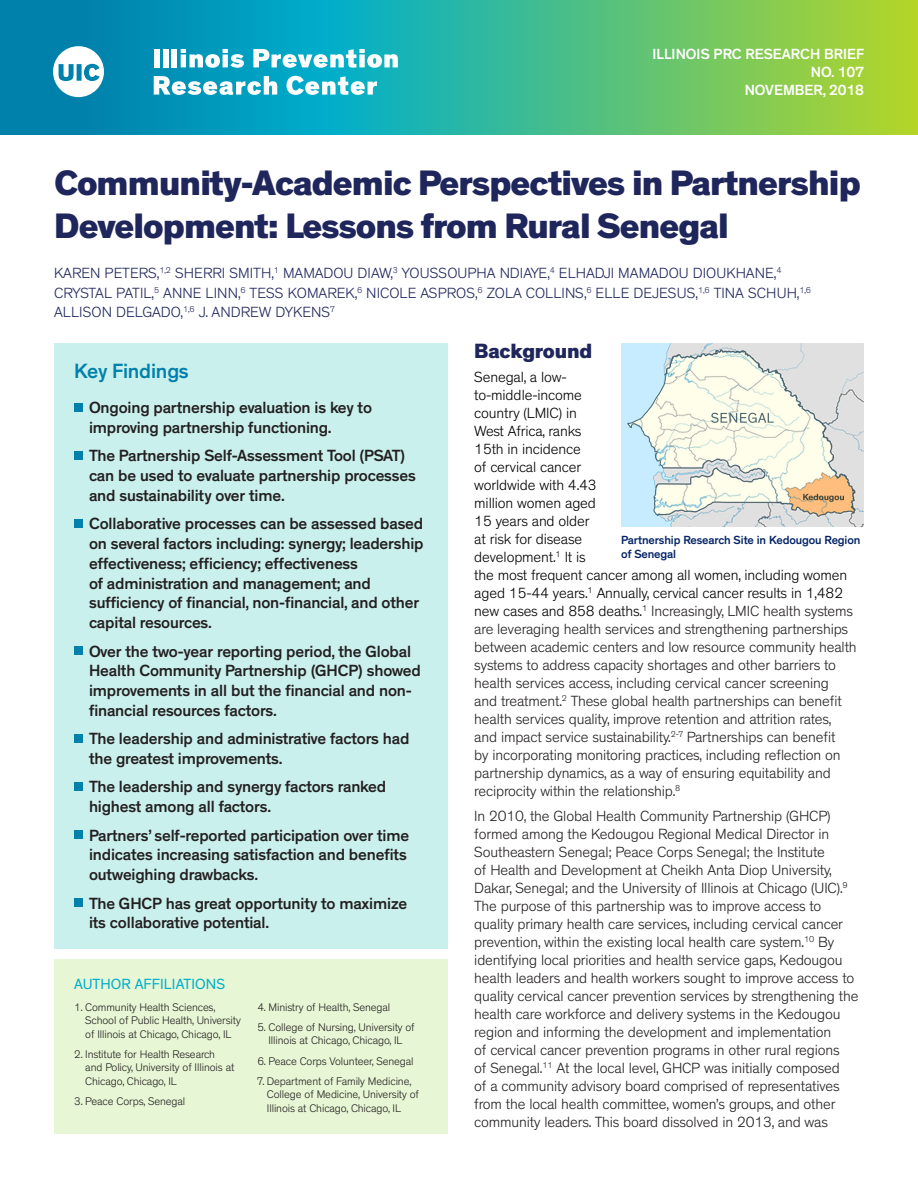
<style>
.page{position:relative;width:918px;height:1188px;background:#fff}
.page>*{position:absolute;margin:0;border:0;box-sizing:border-box;transform-origin:0 0}
.Document_Title{font:800 36px/43.2px "Theinhardt";letter-spacing:-.025em;color:#1f265c}
.KEY_FINDINGS{font:500 21px "Theinhardt";letter-spacing:-.01em;color:#0081ab}
.Inset_box_subtitle{font:800 21px "Theinhardt";letter-spacing:-.01em;color:#1f265c}
.Key_finding_bullet_t{font:500 16.5px/19.8px "Theinhardt";letter-spacing:-.01em;color:#231f20}
.t1{font:300 15px/18px "Theinhardt";letter-spacing:-.01em;color:#231f20}
.t2{font:300 15px/19.5px "Theinhardt";letter-spacing:.005em;color:#1f265c}
.Document_Title-2{font:500 15px "Theinhardt";letter-spacing:.005em;color:#fff}
.Author_Affiliations{font:15px "Theinhardt";letter-spacing:.005em;color:#00aecb}
.Figure_title{font:500 12px/14.4px "Theinhardt";letter-spacing:-.01em;color:#032366}
.t3{font:300 11.25px/13.5px "Theinhardt";letter-spacing:-.01em;color:#231f20}
.s1{color:#000}
</style>
<div class="page">
<svg style="left:0;top:0;width:918px;height:135px;background:#3fb28a"></svg>
<svg style="left:53px;top:46px;width:51px;height:51px"></svg>
<div style="left:154px;top:49px;width:5px;height:18px;background:#fff"></div>
<div style="left:163px;top:49px;width:5px;height:18px;background:#fff"></div>
<div style="left:172px;top:49px;width:5px;height:18px;background:#fff"></div>
<svg style="left:181px;top:49px;width:63px;height:19px"></svg>
<svg style="left:253px;top:49px;width:145px;height:19px"></svg>
<svg style="left:154px;top:76px;width:123px;height:19px"></svg>
<svg style="left:287px;top:76px;width:90px;height:19px"></svg>
<div style="left:54px;top:343px;width:393px;height:606px;background:#caf0ed"></div>
<div style="left:74px;top:403px;width:9px;height:9px;background:#0081ab"></div>
<div style="left:74px;top:451px;width:9px;height:9px;background:#0081ab"></div>
<div style="left:74px;top:519px;width:9px;height:9px;background:#0081ab"></div>
<div style="left:74px;top:647px;width:9px;height:8px;background:#0081ab"></div>
<div style="left:74px;top:734px;width:9px;height:9px;background:#0081ab"></div>
<div style="left:74px;top:783px;width:9px;height:8px;background:#0081ab"></div>
<div style="left:74px;top:831px;width:9px;height:8px;background:#0081ab"></div>
<div style="left:74px;top:899px;width:9px;height:8px;background:#0081ab"></div>
<div style="left:54px;top:959px;width:393px;height:175px;background:#e7f7d5"></div>
<img style="left:621px;top:343px;width:243px;height:184px">
<h1 class="Document_Title-2" style="left:652px;top:45px;width:213px">ILLINOIS PRC RESEARCH BRIEF</h1>
<h1 class="Document_Title-2" style="left:811px;top:63px;width:55px">NO. 107</h1>
<h1 class="Document_Title-2" style="left:745px;top:81px;width:121px">NOVEMBER, 2018</h1>
<h1 class="Document_Title" style="left:54px;top:163px;width:808px">Community-Academic Perspectives in Partnership<br>Development: Lessons from Rural Senegal</h1>
<p class="t2" style="left:54px;top:264px;width:759px">KAREN PETERS,<sup>1,2</sup> SHERRI SMITH,<sup>1</sup> MAMADOU DIAW,<sup>3</sup> YOUSSOUPHA NDIAYE,<sup>4</sup> ELHADJI MAMADOU DIOUKHANE,<sup>4<br></sup>CRYSTAL PATIL,<sup>5</sup> ANNE LINN,<sup>6</sup> TESS KOMAREK,<sup>6</sup> NICOLE ASPROS,<sup>6</sup> ZOLA COLLINS,<sup>6</sup> ELLE DEJESUS,<sup>1,6</sup> TINA SCHUH,<sup>1,6<br></sup>ALLISON DELGADO,<sup>1,6</sup> J. ANDREW DYKENS<sup>7</sup></p>
<p class="KEY_FINDINGS" style="left:74px;top:358px;width:116px">Key Findings</p>
<p class="Key_finding_bullet_t" style="left:89px;top:398px;width:285px">Ongoing partnership evaluation is key to improving partnership functioning.</p>
<p class="Key_finding_bullet_t" style="left:89px;top:446px;width:328px">The Partnership Self-Assessment Tool (PSAT) can be used to evaluate partnership processes and sustainability over time.</p>
<p class="Key_finding_bullet_t" style="left:89px;top:514px;width:336px">Collaborative processes can be assessed based on several factors including: synergy; leadership effectiveness; efficiency; effectiveness<br>of administration and management; and sufficiency of financial, non-financial, and other capital resources.</p>
<p class="Key_finding_bullet_t" style="left:89px;top:641px;width:333px">Over the two-year reporting period, the Global Health Community Partnership (GHCP) showed improvements in all but the financial and non&shy;financial resources factors.</p>
<p class="Key_finding_bullet_t" style="left:89px;top:729px;width:322px">The leadership and administrative factors had the greatest improvements.</p>
<p class="Key_finding_bullet_t" style="left:89px;top:777px;width:299px">The leadership and synergy factors ranked highest among all factors.</p>
<p class="Key_finding_bullet_t" style="left:89px;top:825px;width:322px">Partners’ self-reported participation over time indicates increasing satisfaction and benefits outweighing drawbacks.</p>
<p class="Key_finding_bullet_t" style="left:89px;top:893px;width:320px">The GHCP has great opportunity to maximize its collaborative potential.</p>
<p class="Author_Affiliations" style="left:74px;top:976px;width:152px">AUTHOR AFFILIATIONS</p>
<p class="t3" style="left:85px;top:1000px;width:157px;text-indent:-11px">1. Community Health Sciences,<br>School of Public Health, University of Illinois at Chicago, Chicago, IL</p>
<p class="t3" style="left:85px;top:1048px;width:151px;text-indent:-11px">2. Institute for Health Research and Policy, University of Illinois at<br>Chicago, Chicago, IL</p>
<p class="t3" style="left:74px;top:1095px;width:113px">3. Peace Corps, Senegal</p>
<p class="t3" style="left:257px;top:1000px;width:134px">4. Ministry of Health, Senegal</p>
<p class="t3" style="left:257px;top:1021px;width:159px;text-align:center">5. College of Nursing, University of<br>Illinois at Chicago, Chicago, IL</p>
<p class="t3" style="left:257px;top:1054px;width:158px">6. Peace Corps Volunteer, Senegal</p>
<p class="t3" style="left:267px;top:1075px;width:154px;text-indent:-9px">7. Department of Family Medicine,<br>College of Medicine, University of<br>Illinois at Chicago, Chicago, IL</p>
<p class="Inset_box_subtitle" style="left:474px;top:338px;width:119px">Background</p>
<p class="t1" style="left:474px;top:369px;width:384px"><span class="s1">Senegal, a low-<br>to-middle-income<br>country (LMIC) in<br>West Africa, ranks<br>15th in incidence<br>of cervical cancer<br>worldwide with 4.43<br>million women aged<br>15 years and older<br>at risk for disease<br>development.</span><sup>1</sup> <span class="s1">It is<br>the most frequent cancer among all women, including women aged 15-44 years.</span><sup>1</sup> <span class="s1">Annually, cervical cancer results in 1,482 new cases and 858 deaths.</span><sup>1</sup> Increasingly, LMIC health systems are leveraging health services and strengthening partnerships between academic centers and low resource community health systems to address capacity shortages and other barriers to health services access, including cervical cancer screening<br>and treatment.<sup>2</sup> These global health partnerships can benefit health services quality, improve retention and attrition rates, and impact service sustainability.<sup>2-7</sup> Partnerships can benefit<br>by incorporating monitoring practices, including reflection on partnership dynamics, as a way of ensuring equitability and reciprocity within the relationship.<sup>8</sup></p>
<p class="t1" style="left:474px;top:807px;width:386px">In 2010, the Global Health Community Partnership (GHCP) formed among the Kedougou Regional Medical Director in Southeastern Senegal; Peace Corps Senegal; the Institute<br>of Health and Development at Cheikh Anta Diop University, Dakar, Senegal; and the University of Illinois at Chicago (UIC).<sup>9<br></sup>The purpose of this partnership was to improve access to quality primary health care services, including cervical cancer prevention, within the existing local health care system.<sup>10</sup> By identifying local priorities and health service gaps, Kedougou health leaders and health workers sought to improve access to quality cervical cancer prevention services by strengthening the health care workforce and delivery systems in the Kedougou region and informing the development and implementation<br>of cervical cancer prevention programs in other rural regions<br>of Senegal.<sup>11</sup> At the local level, GHCP was initially composed<br>of a community advisory board comprised of representatives from the local health committee, women’s groups, and other community leaders. This board dissolved in 2013, and was</p>
<p class="Figure_title" style="left:621px;top:533px;width:241px">Partnership Research Site in Kedougou Region of Senegal</p>
</div>
